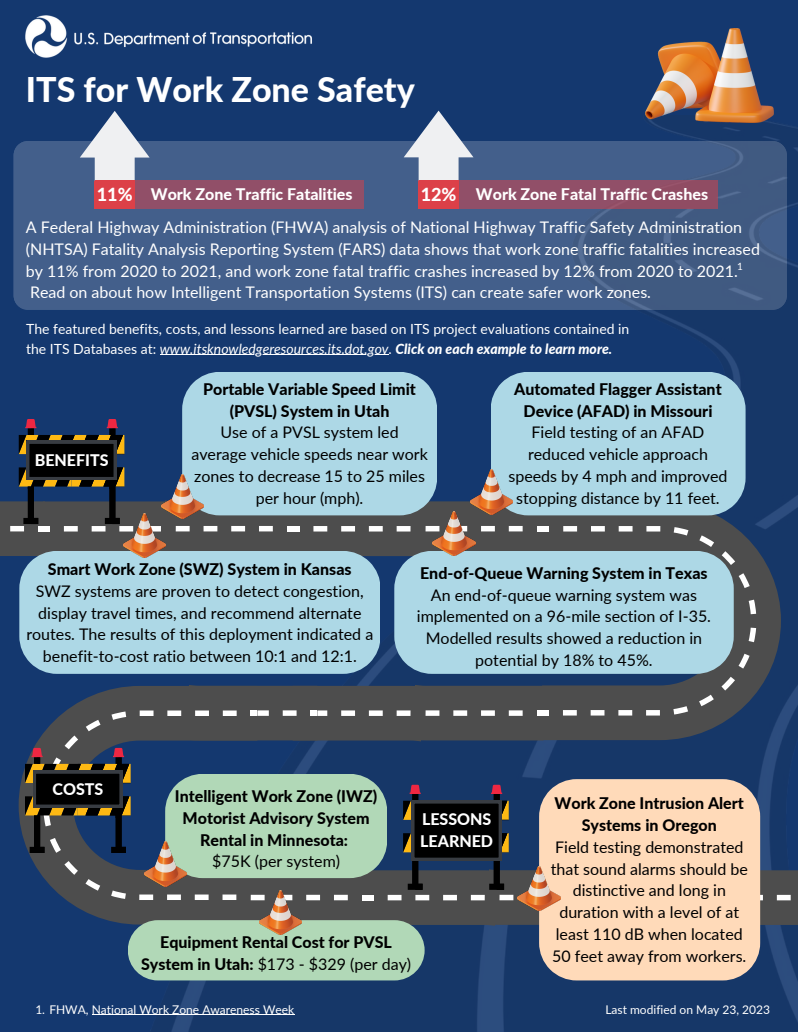
<style>
.page{position:relative;width:798px;height:1032px;background:#fff}
.page>*{position:absolute;margin:0;border:0;box-sizing:border-box;transform-origin:0 0}
.t1{font:800 34px "Lato";color:#fff}
.t2{font:800 18px "Lato";color:#fff}
.t3{font:16px/21.8px "Lato";color:#000;text-align:center}
.t4{font:16px/21.8px "Lato";color:#fff}
.t5{font:800 16px/21.8px "Lato";color:#000;text-align:center}
.t6{font:800 16px/21.8px "Lato";color:#fff}
.t7{font:14px/19.5px "Lato";color:#fff}
.t8{font:12px "Lato";color:#fff}
.t9{font:10px "Lato";color:#fff}
.s1{font-style:italic}
.s2{font-weight:800;font-style:italic}
.s3{font-weight:400}
</style>
<div class="page">
<div style="left:0;top:0;width:797px;height:1031px;background:#14386f"></div>
<img style="left:26px;top:15px;width:286px;height:43px">
<div style="left:14px;top:141px;width:137px;height:169px;background:#435f8b"></div>
<svg style="left:80px;top:111px;width:71px;height:97px"></svg>
<img style="left:151px;top:115px;width:646px;height:916px">
<img style="left:645px;top:28px;width:128px;height:95px">
<svg style="left:549px;top:501px;width:231px;height:239px;fill:#4d4d4d"></svg>
<svg style="left:562px;top:526px;width:193px;height:189px;background:#555a60"></svg>
<svg style="left:19px;top:685px;width:238px;height:239px"></svg>
<svg style="left:190px;top:658px;width:359px;height:109px"></svg>
<svg style="left:43px;top:710px;width:193px;height:189px;fill:#4d4d4d"></svg>
<hr style="left:160px;top:354px;width:228px;height:1px;background:#fff">
<svg style="left:403px;top:111px;width:314px;height:97px"></svg>
<div style="left:19px;top:583px;width:361px;height:90px;background:#add8e6"></div>
<svg style="left:0;top:419px;width:549px;height:164px"></svg>
<div style="left:182px;top:372px;width:255px;height:143px;background:#add8e6"></div>
<div style="left:394px;top:551px;width:339px;height:122px;background:#add8e6"></div>
<img style="left:124px;top:513px;width:42px;height:44px">
<img style="left:161px;top:474px;width:42px;height:44px">
<img style="left:433px;top:511px;width:42px;height:44px">
<div style="left:490px;top:372px;width:255px;height:143px;background:#add8e6"></div>
<img style="left:470px;top:469px;width:42px;height:45px">
<svg style="left:25px;top:747px;width:106px;height:105px"></svg>
<div style="left:128px;top:920px;width:296px;height:60px;background:#b1d8b7;border-radius:30px"></div>
<img style="left:145px;top:841px;width:20px;height:44px">
<svg style="left:165px;top:773px;width:632px;height:178px"></svg>
<div style="left:539px;top:779px;width:220px;height:201px;background:#ffdab9"></div>
<img style="left:517px;top:866px;width:42px;height:44px">
<hr style="left:92px;top:1014px;width:202px;height:1px;background:#fff">
<h1 class="t1" style="left:26px;top:68px;width:390px">ITS for Work Zone Safety</h1>
<p class="t2" style="left:97px;top:183px;width:37px">11%</p>
<p class="t6" style="left:151px;top:183px;width:203px">Work Zone Traffic Fatalities</p>
<p class="t2" style="left:420px;top:183px;width:37px">12%</p>
<p class="t6" style="left:475px;top:183px;width:234px">Work Zone Fatal Traffic Crashes</p>
<p class="t4" style="left:26px;top:216px;width:735px">A Federal Highway Administration (FHWA) analysis of National Highway Traffic Safety Administration (NHTSA) Fatality Analysis Reporting System (FARS) data shows that work zone traffic fatalities increased by 11% from 2020 to 2021, and work zone fatal traffic crashes increased by 12% from 2020 to 2021.<br>Read on about how Intelligent Transportation Systems (ITS) can create safer work zones.</p>
<p class="t9" style="left:736px;top:260px;width:7px">1</p>
<p class="t7" style="left:26px;top:319px;width:604px">The featured benefits, costs, and lessons learned are based on ITS project evaluations contained in the ITS Databases at: <span class="s1">www.itsknowledgeresources.its.dot.gov</span>. <span class="s2">Click on each example to learn more.</span></p>
<h2 class="t6" style="left:35px;top:449px;width:75px">BENEFITS</h2>
<h3 class="t5" style="left:203px;top:377px;width:214px">Portable Variable Speed Limit (PVSL) System in Utah</h3>
<p class="t3" style="left:191px;top:421px;width:238px">Use of a PVSL system led average vehicle speeds near work zones to decrease 15 to 25 miles per hour (mph).</p>
<h3 class="t5" style="left:514px;top:377px;width:209px">Automated Flagger Assistant<br>Device (AFAD) in Missouri</h3>
<p class="t3" style="left:508px;top:421px;width:220px">Field testing of an AFAD reduced vehicle approach speeds by 4 mph and improved stopping distance by 11 feet.</p>
<h3 class="t5" style="left:48px;top:558px;width:305px">Smart Work Zone (SWZ) System in Kansas</h3>
<p class="t3" style="left:26px;top:579px;width:348px">SWZ systems are proven to detect congestion, display travel times, and recommend alternate routes. The results of this deployment indicated a benefit-to-cost ratio between 10:1 and 12:1.</p>
<h3 class="t5" style="left:420px;top:561px;width:289px">End-of-Queue Warning System in Texas</h3>
<p class="t3" style="left:416px;top:583px;width:295px">An end-of-queue warning system was implemented on a 96-mile section of I-35.<br>Modelled results showed a reduction in potential by 18% to 45%.</p>
<h2 class="t6" style="left:52px;top:777px;width:52px">COSTS</h2>
<h3 class="t5" style="left:175px;top:784px;width:204px">Intelligent Work Zone (IWZ)<br>Motorist Advisory System<br>Rental in Minnesota:</h3>
<p class="t3" style="left:212px;top:850px;width:129px">$75K (per system)</p>
<h2 class="t6" style="left:420px;top:808px;width:74px">LESSONS<br>LEARNED</h2>
<h3 class="t5" style="left:141px;top:930px;width:271px">Equipment Rental Cost for PVSL<br>System in Utah: <span class="s3">$173 - $329 (per day)</span></h3>
<h3 class="t5" style="left:554px;top:792px;width:191px">Work Zone Intrusion Alert<br>Systems in Oregon</h3>
<p class="t3" style="left:550px;top:835px;width:199px">Field testing demonstrated that sound alarms should be distinctive and long in duration with a level of at least 110 dB when located<br>50 feet away from workers.</p>
<p class="t8" style="left:35px;top:1001px;width:260px">1. FHWA, National Work Zone Awareness Week</p>
<p class="t8" style="left:605px;top:1001px;width:166px">Last modified on May 23, 2023</p>
</div>
